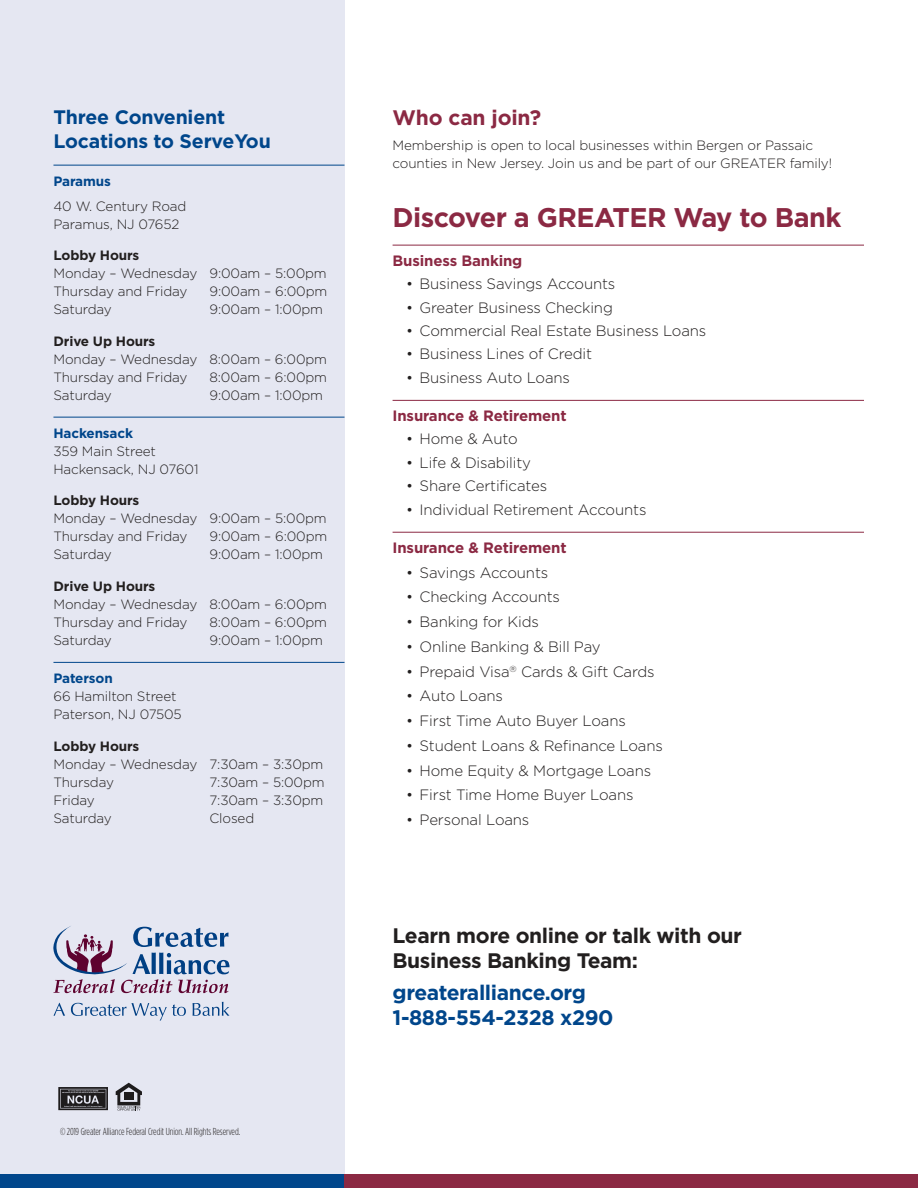
<style>
.page{position:relative;width:918px;height:1188px;background:#fff}
.page>*{position:absolute;margin:0;border:0;box-sizing:border-box;transform-origin:0 0}
.t1{font:700 27px "Gotham HTF";letter-spacing:-.02em;color:#8b2943}
.t2{font:700 21px/25.2px "Gotham HTF";letter-spacing:-.02em;color:#221f1f}
.t3{font:700 21px/25.2px "Gotham HTF";letter-spacing:-.02em;color:#00468b}
.t4{font:700 21px "Gotham HTF";letter-spacing:-.01em;color:#8b2943}
.t5{font:700 19.5px/23.4px "Gotham HTF";letter-spacing:-.01em;color:#00468b}
.t6{font:300 15px "Gotham HTF";letter-spacing:-.01em;color:#221f1f}
.t7{font:700 15px "Gotham HTF";letter-spacing:-.01em;color:#8b2943}
.t8{font:300 13.5px/18px "Gotham HTF";letter-spacing:-.01em;color:#221f1f}
.t9{font:700 13.5px "Gotham HTF";letter-spacing:-.01em;color:#221f1f}
.t10{font:700 13.5px "Gotham HTF";letter-spacing:-.01em;color:#00468b}
.t11{font:300 condensed 10.2px "Gotham HTF";letter-spacing:-.01em;color:#221f1f}
</style>
<div class="page">
<div style="left:0;top:0;width:345px;height:1188px;background:#e5e7f2"></div>
<div style="left:0;top:1174px;width:345px;height:14px;background:#00468b"></div>
<svg style="left:53px;top:926px;width:176px;height:67px"></svg>
<svg style="left:53px;top:1003px;width:12px;height:13px"></svg>
<svg style="left:71px;top:1003px;width:115px;height:18px"></svg>
<svg style="left:193px;top:1002px;width:37px;height:14px"></svg>
<hr style="left:393px;top:245px;width:471px;height:1px;background:#8b2943">
<hr style="left:393px;top:400px;width:471px;height:1px;background:#8b2943">
<hr style="left:393px;top:532px;width:471px;height:1px;background:#8b2943">
<hr style="left:53px;top:165px;width:292px;height:1px;background:#00468b">
<hr style="left:53px;top:417px;width:292px;height:1px;background:#00468b">
<hr style="left:53px;top:662px;width:292px;height:1px;background:#00468b">
<div style="left:345px;top:1174px;width:573px;height:14px;background:#8b2943"></div>
<div style="left:53px;top:1081px;width:91px;height:32px;background:linear-gradient(to right,#e5e7f2,#e5e7f2)"></div>
<svg style="left:116px;top:1083px;width:26px;height:28px"></svg>
<svg style="left:58px;top:1087px;width:50px;height:23px"></svg>
<h3 class="t5" style="left:53px;top:107px;width:219px">Three Convenient<br>Locations to ServeYou</h3>
<p class="t10" style="left:53px;top:176px;width:59px">Paramus</p>
<p class="t8" style="left:53px;top:197px;width:134px">40 W. Century Road<br>Paramus, NJ 07652</p>
<p class="t9" style="left:53px;top:250px;width:87px">Lobby Hours</p>
<p class="t8" style="left:53px;top:265px;width:275px">Monday – Wednesday 9:00am – 5:00pm<br>Thursday and Friday</p>
<p class="t8" style="left:209px;top:283px;width:119px">9:00am – 6:00pm</p>
<p class="t8" style="left:53px;top:301px;width:60px">Saturday</p>
<p class="t8" style="left:209px;top:301px;width:115px">9:00am – 1:00pm</p>
<p class="t9" style="left:53px;top:335px;width:103px">Drive Up Hours</p>
<p class="t8" style="left:53px;top:350px;width:275px">Monday – Wednesday 8:00am – 6:00pm<br>Thursday and Friday</p>
<p class="t8" style="left:209px;top:368px;width:119px">8:00am – 6:00pm</p>
<p class="t8" style="left:53px;top:386px;width:60px">Saturday</p>
<p class="t8" style="left:209px;top:386px;width:115px">9:00am – 1:00pm</p>
<p class="t10" style="left:53px;top:428px;width:81px">Hackensack</p>
<p class="t8" style="left:53px;top:443px;width:147px">359 Main Street<br>Hackensack, NJ 07601</p>
<p class="t9" style="left:53px;top:495px;width:87px">Lobby Hours</p>
<p class="t8" style="left:53px;top:510px;width:275px">Monday – Wednesday 9:00am – 5:00pm<br>Thursday and Friday</p>
<p class="t8" style="left:209px;top:528px;width:119px">9:00am – 6:00pm</p>
<p class="t8" style="left:53px;top:546px;width:60px">Saturday</p>
<p class="t8" style="left:209px;top:546px;width:115px">9:00am – 1:00pm</p>
<p class="t9" style="left:53px;top:581px;width:103px">Drive Up Hours</p>
<p class="t8" style="left:53px;top:596px;width:275px">Monday – Wednesday 8:00am – 6:00pm<br>Thursday and Friday</p>
<p class="t8" style="left:209px;top:614px;width:119px">8:00am – 6:00pm</p>
<p class="t8" style="left:53px;top:632px;width:60px">Saturday</p>
<p class="t8" style="left:209px;top:632px;width:115px">9:00am – 1:00pm</p>
<p class="t10" style="left:53px;top:673px;width:61px">Paterson</p>
<p class="t8" style="left:53px;top:688px;width:130px">66 Hamilton Street<br>Paterson, NJ 07505</p>
<p class="t9" style="left:53px;top:740px;width:87px">Lobby Hours</p>
<p class="t8" style="left:53px;top:755px;width:271px">Monday – Wednesday 7:30am – 3:30pm<br>Thursday</p>
<p class="t8" style="left:209px;top:773px;width:117px">7:30am – 5:00pm</p>
<p class="t8" style="left:53px;top:791px;width:43px">Friday</p>
<p class="t8" style="left:209px;top:791px;width:115px">7:30am – 3:30pm</p>
<p class="t8" style="left:53px;top:809px;width:60px">Saturday</p>
<p class="t8" style="left:209px;top:809px;width:46px">Closed</p>
<p class="t11" style="left:60px;top:1128px;width:182px">© 2019 Greater Alliance Federal Credit Union. All Rights Reserved.</p>
<h2 class="t4" style="left:393px;top:109px;width:150px">Who can join?</h2>
<p class="t8" style="left:393px;top:137px;width:441px">Membership is open to local businesses within Bergen or Passaic counties in New Jersey. Join us and be part of our GREATER family!</p>
<h1 class="t1" style="left:393px;top:207px;width:450px">Discover a GREATER Way to Bank</h1>
<p class="t7" style="left:393px;top:254px;width:131px">Business Banking</p>
<p class="t6" style="left:406px;top:278px;width:211px">• Business Savings Accounts</p>
<p class="t6" style="left:406px;top:301px;width:208px">• Greater Business Checking</p>
<p class="t6" style="left:406px;top:325px;width:302px">• Commercial Real Estate Business Loans</p>
<p class="t6" style="left:406px;top:348px;width:188px">• Business Lines of Credit</p>
<p class="t6" style="left:406px;top:371px;width:165px">• Business Auto Loans</p>
<p class="t7" style="left:393px;top:410px;width:176px">Insurance &amp; Retirement</p>
<p class="t6" style="left:406px;top:433px;width:113px">• Home &amp; Auto</p>
<p class="t6" style="left:406px;top:456px;width:127px">• Life &amp; Disability</p>
<p class="t6" style="left:406px;top:480px;width:143px">• Share Certificates</p>
<p class="t6" style="left:406px;top:503px;width:242px">• Individual Retirement Accounts</p>
<p class="t7" style="left:393px;top:541px;width:176px">Insurance &amp; Retirement</p>
<p class="t6" style="left:406px;top:566px;width:144px">• Savings Accounts</p>
<p class="t6" style="left:406px;top:591px;width:156px">• Checking Accounts</p>
<p class="t6" style="left:406px;top:616px;width:134px">• Banking for Kids</p>
<p class="t6" style="left:406px;top:640px;width:196px">• Online Banking &amp; Bill Pay</p>
<p class="t6" style="left:406px;top:665px;width:250px">• Prepaid Visa<sup>®</sup> Cards &amp; Gift Cards</p>
<p class="t6" style="left:406px;top:690px;width:98px">• Auto Loans</p>
<p class="t6" style="left:406px;top:715px;width:221px">• First Time Auto Buyer Loans</p>
<p class="t6" style="left:406px;top:739px;width:258px">• Student Loans &amp; Refinance Loans</p>
<p class="t6" style="left:406px;top:764px;width:247px">• Home Equity &amp; Mortgage Loans</p>
<p class="t6" style="left:406px;top:789px;width:229px">• First Time Home Buyer Loans</p>
<p class="t6" style="left:406px;top:814px;width:125px">• Personal Loans</p>
<h2 class="t2" style="left:393px;top:924px;width:351px">Learn more online or talk with our<br>Business Banking Team:</h2>
<h2 class="t3" style="left:393px;top:981px;width:222px">greateralliance.org<br>1-888-554-2328 x290</h2>
</div>
